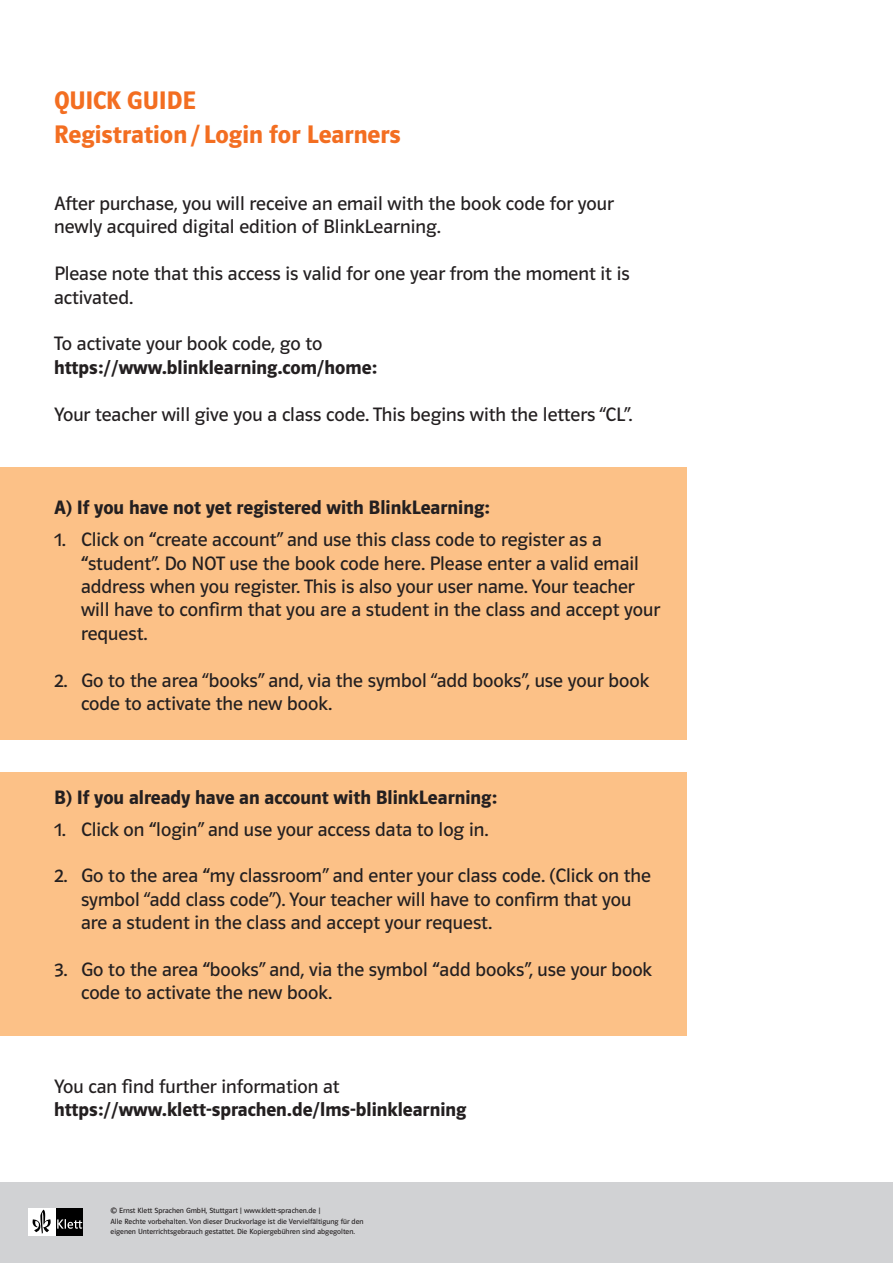
<style>
.page{position:relative;width:893px;height:1263px;background:#fff}
.page>*{position:absolute;margin:0;border:0;box-sizing:border-box;transform-origin:0 0}
.t1{font:25.5px/34.5px "Polo ST11 K Hfett";color:#f36e21}
.t2{font:19.5px/23.4px "Polo ST11 K Buch";color:#231f20}
.t3{font:19.5px "Polo ST11 K Hfett";color:#231f20}
.t4{font:7.5px/10.1px "Polo ST11 K Buch";color:#231f20}
.s1{font-family:"Polo ST11 K Hfett"}
</style>
<div class="page">
<div style="left:0;top:1182px;width:893px;height:81px;background:#d1d2d4"></div>
<div style="left:56px;top:1208px;width:27px;height:27px;background:#000"></div>
<div style="left:28px;top:1208px;width:28px;height:27px;background:#fff"></div>
<svg style="left:57px;top:1219px;width:25px;height:10px"></svg>
<svg style="left:33px;top:1210px;width:18px;height:24px"></svg>
<div style="left:0;top:772px;width:687px;height:263px;background:#fcc187"></div>
<div style="left:0;top:468px;width:687px;height:272px;background:#fcc187"></div>
<h1 class="t1" style="left:54px;top:83px;width:348px">QUICK GUIDE<br>Registration/ Login for Learners</h1>
<p class="t2" style="left:54px;top:192px;width:561px">After purchase, you will receive an email with the book code for your newly acquired digital edition of BlinkLearning.</p>
<p class="t2" style="left:54px;top:262px;width:577px">Please note that this access is valid for one year from the moment it is activated.</p>
<p class="t2" style="left:54px;top:332px;width:270px">To activate your book code, go to</p>
<p class="t3" style="left:54px;top:356px;width:325px">https://www.blinklearning.com/home:</p>
<p class="t2" style="left:54px;top:403px;width:580px">Your teacher will give you a class code. This begins with the letters “CL”.</p>
<p class="t3" style="left:54px;top:497px;width:437px">A) If you have not yet registered with BlinkLearning:</p>
<p class="t2" style="left:81px;top:528px;width:581px;text-indent:-27px">1. Click on <span class="s1">“</span>create account” and use this class code to register as a <span class="s1">“</span>student”. Do NOT use the book code here. Please enter a valid email address when you register. This is also your user name. Your teacher will have to confirm that you are a student in the class and accept your request.</p>
<p class="t2" style="left:81px;top:669px;width:570px;text-indent:-27px">2. Go to the area “books” and, via the symbol “add books”, use your book code to activate the new book.</p>
<p class="t3" style="left:54px;top:786px;width:444px">B) If you already have an account with BlinkLearning:</p>
<p class="t2" style="left:54px;top:817px;width:436px">1. Click on <span class="s1">“</span>login” and use your access data to log in.</p>
<p class="t2" style="left:81px;top:864px;width:571px;text-indent:-27px">2. Go to the area <span class="s1">“</span>my classroom” and enter your class code. (Click on the symbol “add class code”). Your teacher will have to confirm that you are a student in the class and accept your request.</p>
<p class="t2" style="left:81px;top:958px;width:572px;text-indent:-27px">3. Go to the area <span class="s1">“</span>books” and, via the symbol <span class="s1">“</span>add books”, use your book code to activate the new book.</p>
<p class="t2" style="left:54px;top:1075px;width:287px">You can find further information at</p>
<p class="t3" style="left:54px;top:1099px;width:414px">https://www.klett-sprachen.de/lms-blinklearning</p>
<p class="t4" style="left:111px;top:1206px;width:255px">© Ernst Klett Sprachen GmbH, Stuttgart | www.klett-sprachen.de |<br>Alle Rechte vorbehalten. Von dieser Druckvorlage ist die Vervielfältigung für den eigenen Unterrichtsgebrauch gestattet. Die Kopiergebühren sind abgegolten.</p>
</div>
